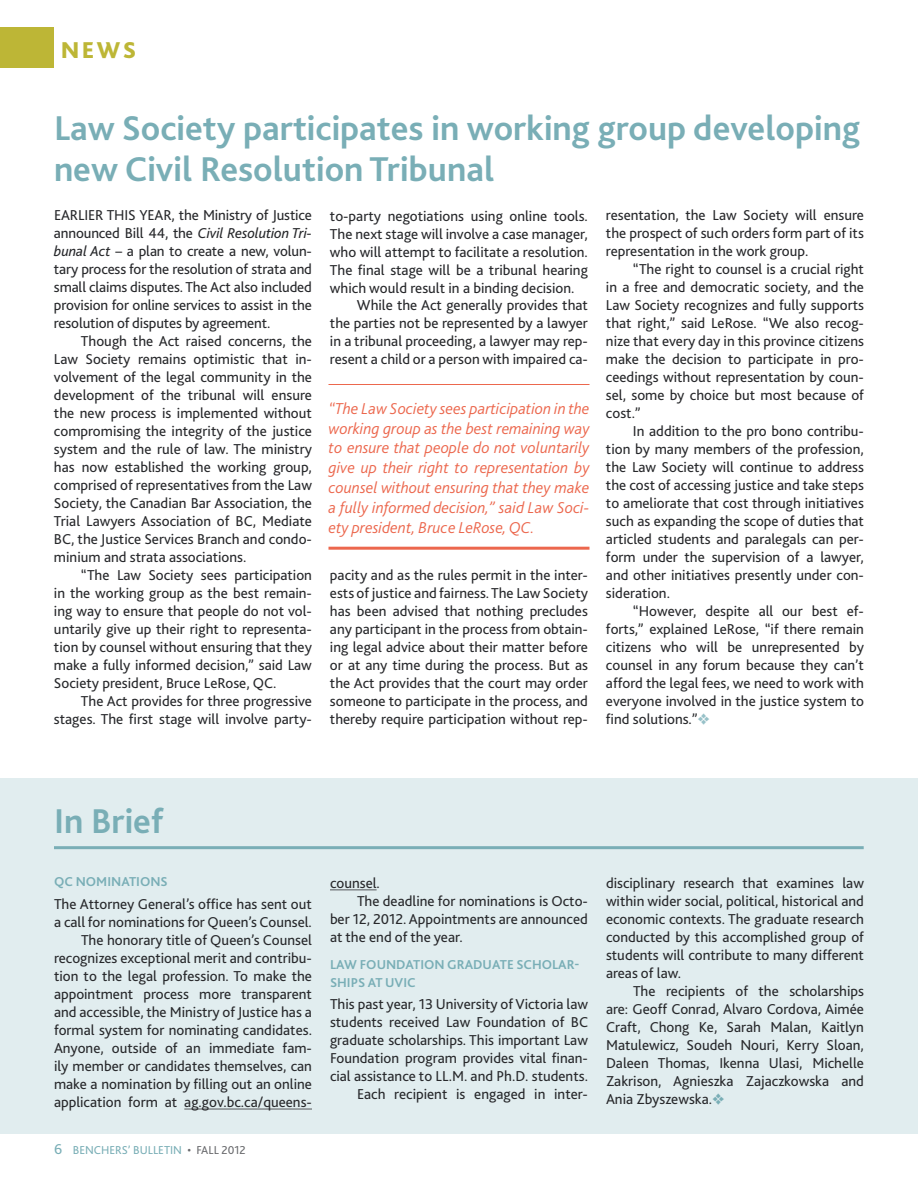
<style>
.page{position:relative;width:918px;height:1188px;background:#fff}
.page>*{position:absolute;margin:0;border:0;box-sizing:border-box;transform-origin:0 0}
.t1{font:700 36px/40.5px "Bliss 2";color:#79aeb6}
.t2{font:800 24px "Bliss 2";color:#bdb636}
.t3{font:italic 300 16.5px/19.8px "Bliss 2";color:#ec674d;text-align:justify}
.t4{font:15px/18px "Bliss 2";color:#27282b;text-align:justify}
.t5{font:700 13.5px/17.2px "Bliss 2";color:#79aeb6}
.t6{font:12px "Bliss 2";color:#79aeb6}
.s1{color:#97c1c8}
.s2{font-style:italic}
.s3{font-size:15px}
.s4{color:#696a6d}
.s5{color:#79aeb6}
</style>
<div class="page">
<div style="left:0;top:27px;width:54px;height:41px;background:#bdb636"></div>
<div style="left:0;top:779px;width:918px;height:355px;background:#e1edef"></div>
<hr style="left:54px;top:846px;width:810px;height:3px;background:#79aeb6">
<hr style="left:184px;top:1109px;width:128px;height:1px;background:#545659">
<hr style="left:330px;top:889px;width:47px;height:1px;background:#545659">
<hr style="left:328px;top:384px;width:262px;height:1px;background:#ec674d">
<hr style="left:328px;top:547px;width:262px;height:3px;background:#ec674d">
<h2 class="t2" style="left:61px;top:35px;width:20px">NEWS</h2>
<h1 class="t1" style="left:54px;top:107px;width:808px">Law Society participates in working group developing new Civil Resolution Tribunal</h1>
<p class="t4" style="left:54px;top:206px;width:16px">Earlier</p>
<p class="t4" style="left:107px;top:206px;width:8px">this</p>
<p class="t4" style="left:139px;top:206px;width:9px">year</p>
<p class="t4" style="left:606px;top:206px;width:260px">resentation, the Law Society will ensure the prospect of such orders form part of its representation in the work group.</p>
<p class="t4" style="left:606px;top:260px;width:260px;text-indent:27px">“The right to counsel is a crucial right in a free and democratic society, and the Law Society recognizes and fully supports that right,” said LeRose. “We also recog&shy;nize that every day in this province citizens make the decision to participate in pro&shy;ceedings without representation by coun&shy;sel, some by choice but most because of cost.”</p>
<p class="t4" style="left:606px;top:422px;width:260px;text-indent:27px">In addition to the pro bono contribu&shy;tion by many members of the profession, the Law Society will continue to address the cost of accessing justice and take steps to ameliorate that cost through initiatives such as expanding the scope of duties that articled students and paralegals can per&shy;form under the supervision of a lawyer, and other initiatives presently under con&shy;sideration.</p>
<p class="t4" style="left:606px;top:602px;width:260px;text-indent:27px">“However, despite all our best ef&shy;forts,” explained LeRose, “if there remain citizens who will be unrepresented by counsel in any forum because they can’t afford the legal fees, we need to work with everyone involved in the justice system to find solutions.”<span class="s1">❖</span></p>
<p class="t4" style="left:54px;top:206px;width:260px;text-indent:118px">, the Ministry of Justice announced Bill 44, the <span class="s2">Civil Resolution Tri&shy;bunal Act</span> – a plan to create a new, volun&shy;tary process for the resolution of strata and small claims disputes. The Act also included provision for online services to assist in the resolution of disputes by agreement.</p>
<p class="t4" style="left:54px;top:332px;width:260px;text-indent:27px">Though the Act raised concerns, the Law Society remains optimistic that in&shy;volvement of the legal community in the development of the tribunal will ensure the new process is implemented without compromising the integrity of the justice system and the rule of law. The ministry has now established the working group, comprised of representatives from the Law Society, the Canadian Bar Association, the Trial Lawyers Association of BC, Mediate BC, the Justice Services Branch and condo&shy;minium and strata associations.</p>
<p class="t4" style="left:54px;top:566px;width:260px;text-indent:27px">“The Law Society sees participation in the working group as the best remain&shy;ing way to ensure that people do not vol&shy;untarily give up their right to representa&shy;tion by counsel without ensuring that they make a fully informed decision,” said Law Society president, Bruce LeRose, QC.</p>
<p class="t4" style="left:54px;top:692px;width:260px;text-align:right">The Act provides for three progressive stages. The first stage will involve party-</p>
<p class="t4" style="left:330px;top:206px;width:259px">to-party negotiations using online tools.</p>
<p class="t4" style="left:330px;top:224px;width:260px">The next stage will involve a case manager,</p>
<p class="t4" style="left:330px;top:242px;width:259px">who will attempt to facilitate a resolution.</p>
<p class="t4" style="left:330px;top:260px;width:259px">The final stage will be a tribunal hearing</p>
<p class="t4" style="left:330px;top:278px;width:246px">which would result in a binding decision.</p>
<p class="t4" style="left:357px;top:296px;width:232px">While the Act generally provides that</p>
<p class="t4" style="left:330px;top:314px;width:259px">the parties not be represented by a lawyer</p>
<p class="t4" style="left:330px;top:332px;width:260px">in a tribunal proceeding, a lawyer may rep-</p>
<p class="t4" style="left:330px;top:350px;width:259px">resent a child or a person with impaired ca-</p>
<p class="t3" style="left:328px;top:398px;width:263px">“The Law Society sees participation in the working group as the best remaining way to ensure that people do not voluntarily give up their right to representation by counsel without ensuring that they make a fully informed decision,” said Law Soci&shy;ety president, Bruce LeRose, QC.</p>
<p class="t4" style="left:330px;top:566px;width:260px">pacity and as the rules permit in the inter&shy;ests of justice and fairness. The Law Society has been advised that nothing precludes any participant in the process from obtain&shy;ing legal advice about their matter before or at any time during the process. But as the Act provides that the court may order someone to participate in the process, and thereby require participation without rep-</p>
<h1 class="t1" style="left:54px;top:800px;width:111px">I n Brief</h1>
<p class="t5" style="left:54px;top:873px;width:115px">QC nom inations</p>
<p class="t4" style="left:54px;top:894px;width:260px;text-align:right">The Attorney General’s office has sent out a call for nominations for Queen’s Counsel.<br>The honorary title of Queen’s Counsel recognizes exceptional merit and contribu&shy;tion to the legal profession. To make the appointment process more transparent and accessible, the Ministry of Justice has a formal system for nominating candidates.<br>Anyone, outside of an immediate fam&shy;ily member or candidates themselves, can make a nomination by filling out an online application form at ag.gov.bc.ca/queens-</p>
<p class="t6" style="left:54px;top:1143px;width:193px"><span class="s3">6</span> BENCHERS’ BULLETIN <span class="s4">• FALL 2012</span></p>
<p class="t4" style="left:330px;top:873px;width:51px">counsel.</p>
<p class="t4" style="left:357px;top:891px;width:232px">The deadline for nominations is Octo-</p>
<p class="t4" style="left:330px;top:909px;width:259px">ber 12, 2012. Appointments are announced</p>
<p class="t4" style="left:330px;top:927px;width:134px">at the end of the year.</p>
<p class="t5" style="left:330px;top:956px;width:251px">Law Fo undatio n g raduate scho lar&shy;ships at UVic</p>
<p class="t4" style="left:330px;top:995px;width:260px;text-align:right">This past year, 13 University of Victoria law students received Law Foundation of BC graduate scholarships. This important Law Foundation program provides vital finan&shy;cial assistance to LL.M. and Ph.D. students.<br>Each recipient is engaged in inter-</p>
<p class="t4" style="left:606px;top:873px;width:259px">disciplinary research that examines law within wider social, political, historical and economic contexts. The graduate research conducted by this accomplished group of students will contribute to many different areas of law.</p>
<p class="t4" style="left:606px;top:981px;width:260px;text-indent:27px">The recipients of the scholarships are: Geoff Conrad, Alvaro Cordova, Aimée Craft, Chong Ke, Sarah Malan, Kaitlyn Matulewicz, Soudeh Nouri, Kerry Sloan, Daleen Thomas, Ikenna Ulasi, Michelle Zakrison, Agnieszka Zajaczkowska and Ania Zbyszewska.<span class="s5">❖</span></p>
</div>
